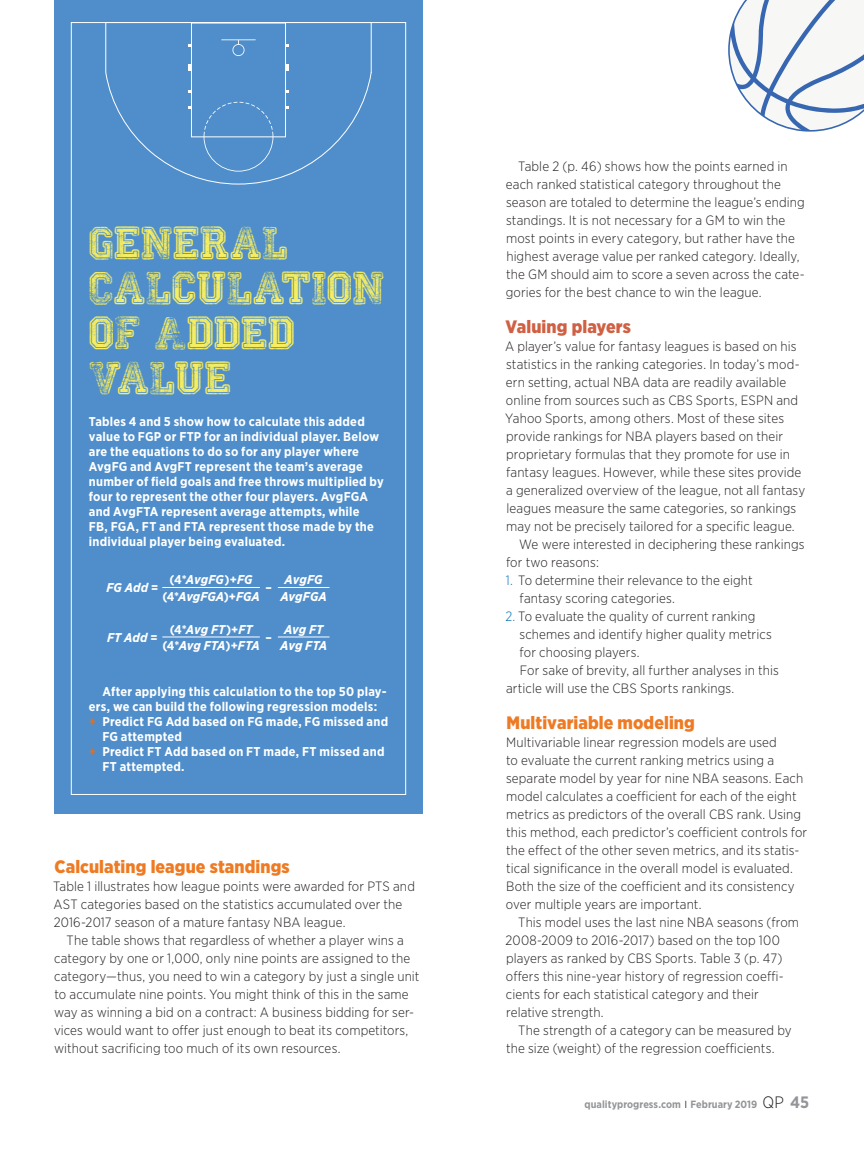
<style>
.page{position:relative;width:864px;height:1161px;background:#fff}
.page>*{position:absolute;margin:0;border:0;box-sizing:border-box;transform-origin:0 0}
.t1{font:34.5px/45px "Colleged";letter-spacing:-.005em;color:#f6ed60}
.t2{font:900 18px "Gotham Narrow";letter-spacing:.005em;color:#ee7b24}
.t3{font:900 18px "Gotham Narrow";letter-spacing:.005em;color:#d06043}
.t4{font:300 13.5px/18px "Gotham Narrow";letter-spacing:.01em;color:#231f20}
.t5{font:700 12.75px/15px "Gotham Narrow";letter-spacing:.015em;color:#fff}
.t6{font:italic 700 12.75px "Gotham Narrow";color:#fff}
.t7{font:700 10.5px "Gotham Narrow";letter-spacing:.005em;color:#939598}
.s1{font-style:normal}
.s2{color:#e36f1e}
.s3{color:#036cb6}
.s4{color:#231f20}
.s5{font-weight:300;font-size:16.5px;color:#231f20}
.s6{font-size:16.5px}
</style>
<div class="page">
<div style="left:54px;top:0;width:369px;height:814px;background:#4f8ecb"></div>
<hr style="left:162px;top:587px;width:98px;height:1px;background:#fff">
<hr style="left:278px;top:587px;width:51px;height:1px;background:#fff">
<hr style="left:162px;top:637px;width:98px;height:1px;background:#fff">
<hr style="left:278px;top:637px;width:51px;height:1px;background:#fff">
<svg style="left:105px;top:22px;width:267px;height:163px"></svg>
<div style="left:191px;top:23px;width:95px;height:114px;border:1px solid #fff"></div>
<svg style="left:286px;top:65px;width:3px;height:6px"></svg>
<svg style="left:188px;top:65px;width:3px;height:6px"></svg>
<svg style="left:204px;top:102px;width:69px;height:70px"></svg>
<svg style="left:221px;top:39px;width:35px;height:17px"></svg>
<svg style="left:728px;top:0;width:136px;height:132px"></svg>
<p class="t1" style="left:89px;top:221px;width:297px">GENERAL<br>CALCULATION<br>OF ADDED<br>VALUE</p>
<p class="t5" style="left:89px;top:414px;width:296px">Tables 4 and 5 show how to calculate this added value to FGP or FTP for an individual player. Below are the equations to do so for any player where AvgFG and AvgFT represent the team’s average number of field goals and free throws multiplied by four to represent the other four players. AvgFGA and AvgFTA represent average attempts, while<br>FB, FGA, FT and FTA represent those made by the individual player being evaluated.</p>
<p class="t6" style="left:106px;top:580px;width:53px">FG Add <span class="s1">=</span></p>
<p class="t6" style="left:170px;top:571px;width:84px"><span class="s1">(4*</span>AvgFG<span class="s1">)+</span>FG</p>
<p class="t6" style="left:285px;top:571px;width:40px">AvgFG</p>
<p class="t5" style="left:266px;top:580px;width:8px">–</p>
<p class="t6" style="left:162px;top:588px;width:99px"><span class="s1">(4*</span>AvgFGA<span class="s1">)+</span>FGA</p>
<p class="t6" style="left:280px;top:588px;width:48px">AvgFGA</p>
<p class="t6" style="left:170px;top:621px;width:84px"><span class="s1">(4*</span>Avg FT<span class="s1">)+</span>FT</p>
<p class="t6" style="left:284px;top:621px;width:41px">Avg FT</p>
<p class="t6" style="left:107px;top:629px;width:52px">FT Add <span class="s1">=</span></p>
<p class="t5" style="left:266px;top:630px;width:8px">–</p>
<p class="t6" style="left:162px;top:637px;width:99px"><span class="s1">(4*</span>Avg FTA<span class="s1">)+</span>FTA</p>
<p class="t6" style="left:280px;top:637px;width:48px">Avg FTA</p>
<p class="t5" style="left:102px;top:684px;width:286px">After applying this calculation to the top 50 play-</p>
<p class="t5" style="left:89px;top:699px;width:290px">ers, we can build the following regression models:</p>
<p class="t5" style="left:89px;top:714px;width:301px"><span class="s2">+</span> Predict FG Add based on FG made, FG missed and</p>
<p class="t5" style="left:102px;top:729px;width:81px">FG attempted</p>
<p class="t5" style="left:89px;top:744px;width:297px"><span class="s2">+</span> Predict FT Add based on FT made, FT missed and</p>
<p class="t5" style="left:102px;top:759px;width:84px">FT attempted.</p>
<p class="t2" style="left:54px;top:855px;width:237px">Calculating league standings</p>
<p class="t4" style="left:53px;top:877px;width:363px">Table 1 illustrates how league points were awarded for PTS and</p>
<p class="t4" style="left:53px;top:895px;width:351px">AST categories based on the statistics accumulated over the</p>
<p class="t4" style="left:54px;top:913px;width:293px">2016-2017 season of a mature fantasy NBA league.</p>
<p class="t4" style="left:67px;top:931px;width:339px">The table shows that regardless of whether a player wins a</p>
<p class="t4" style="left:54px;top:949px;width:358px">category by one or 1,000, only nine points are assigned to the</p>
<p class="t4" style="left:54px;top:967px;width:367px">category—thus, you need to win a category by just a single unit</p>
<p class="t4" style="left:54px;top:985px;width:356px">to accumulate nine points. You might think of this in the same</p>
<p class="t4" style="left:54px;top:1003px;width:362px">way as winning a bid on a contract: A business bidding for ser-</p>
<p class="t4" style="left:54px;top:1021px;width:356px">vices would want to offer just enough to beat its competitors,</p>
<p class="t4" style="left:54px;top:1039px;width:288px">without sacrificing too much of its own resources.</p>
<p class="t4" style="left:506px;top:157px;width:301px;text-indent:13px">Table 2 (p. 46) shows how the points earned in each ranked statistical category throughout the season are totaled to determine the league’s ending standings. It is not necessary for a GM to win the most points in every category, but rather have the highest average value per ranked category. Ideally, the GM should aim to score a seven across the cate&shy;gories for the best chance to win the league.</p>
<p class="t3" style="left:505px;top:315px;width:127px">Valuing players</p>
<p class="t4" style="left:505px;top:337px;width:293px">A player’s value for fantasy leagues is based on his</p>
<p class="t4" style="left:506px;top:355px;width:295px">statistics in the ranking categories. In today’s mod-</p>
<p class="t4" style="left:506px;top:373px;width:282px">ern setting, actual NBA data are readily available</p>
<p class="t4" style="left:506px;top:391px;width:294px">online from sources such as CBS Sports, ESPN and</p>
<p class="t4" style="left:505px;top:409px;width:280px">Yahoo Sports, among others. Most of these sites</p>
<p class="t4" style="left:506px;top:427px;width:279px">provide rankings for NBA players based on their</p>
<p class="t4" style="left:506px;top:445px;width:285px">proprietary formulas that they promote for use in</p>
<p class="t4" style="left:506px;top:463px;width:297px">fantasy leagues. However, while these sites provide</p>
<p class="t4" style="left:506px;top:481px;width:301px">a generalized overview of the league, not all fantasy</p>
<p class="t4" style="left:507px;top:499px;width:291px">leagues measure the same categories, so rankings</p>
<p class="t4" style="left:506px;top:517px;width:290px">may not be precisely tailored for a specific league.</p>
<p class="t4" style="left:519px;top:535px;width:287px">We were interested in deciphering these rankings</p>
<p class="t4" style="left:506px;top:553px;width:94px">for two reasons:</p>
<p class="t4" style="left:520px;top:571px;width:235px;text-indent:-14px"><span class="s3">1.</span> To determine their relevance to the eight fantasy scoring categories.</p>
<p class="t4" style="left:505px;top:607px;width:251px"><span class="s3">2.</span> To evaluate the quality of current ranking</p>
<p class="t4" style="left:520px;top:625px;width:254px">schemes and identify higher quality metrics</p>
<p class="t4" style="left:520px;top:643px;width:121px">for choosing players.</p>
<p class="t4" style="left:520px;top:661px;width:261px">For sake of brevity, all further analyses in this</p>
<p class="t4" style="left:506px;top:679px;width:230px">article will use the CBS Sports rankings.</p>
<p class="t2" style="left:507px;top:711px;width:190px">Multivariable modeling</p>
<p class="t4" style="left:506px;top:733px;width:272px">Multivariable linear regression models are used</p>
<p class="t4" style="left:506px;top:751px;width:269px">to evaluate the current ranking metrics using a</p>
<p class="t4" style="left:506px;top:769px;width:299px">separate model by year for nine NBA seasons. Each</p>
<p class="t4" style="left:506px;top:787px;width:292px">model calculates a coefficient for each of the eight</p>
<p class="t4" style="left:506px;top:805px;width:296px">metrics as predictors of the overall CBS rank. Using</p>
<p class="t4" style="left:506px;top:823px;width:303px">this method, each predictor’s coefficient controls for</p>
<p class="t4" style="left:506px;top:841px;width:295px">the effect of the other seven metrics, and its statis-</p>
<p class="t4" style="left:506px;top:859px;width:288px">tical significance in the overall model is evaluated.</p>
<p class="t4" style="left:506px;top:877px;width:290px">Both the size of the coefficient and its consistency</p>
<p class="t4" style="left:506px;top:895px;width:197px">over multiple years are important.</p>
<p class="t4" style="left:518px;top:913px;width:282px">This model uses the last nine NBA seasons (from</p>
<p class="t4" style="left:505px;top:931px;width:276px">2008-2009 to 2016-2017) based on the top 100</p>
<p class="t4" style="left:506px;top:949px;width:278px">players as ranked by CBS Sports. Table 3 (p. 47)</p>
<p class="t4" style="left:506px;top:967px;width:279px">offers this nine-year history of regression coeffi-</p>
<p class="t4" style="left:506px;top:985px;width:254px">cients for each statistical category and their</p>
<p class="t4" style="left:506px;top:1003px;width:99px">relative strength.</p>
<p class="t4" style="left:518px;top:1021px;width:275px">The strength of a category can be measured by</p>
<p class="t4" style="left:506px;top:1039px;width:270px">the size (weight) of the regression coefficients.</p>
<p class="t7" style="left:585px;top:1098px;width:226px">qualityprogress.com <span class="s4">❘</span> February 2019 <span class="s5">QP</span> <span class="s6">45</span></p>
</div>
